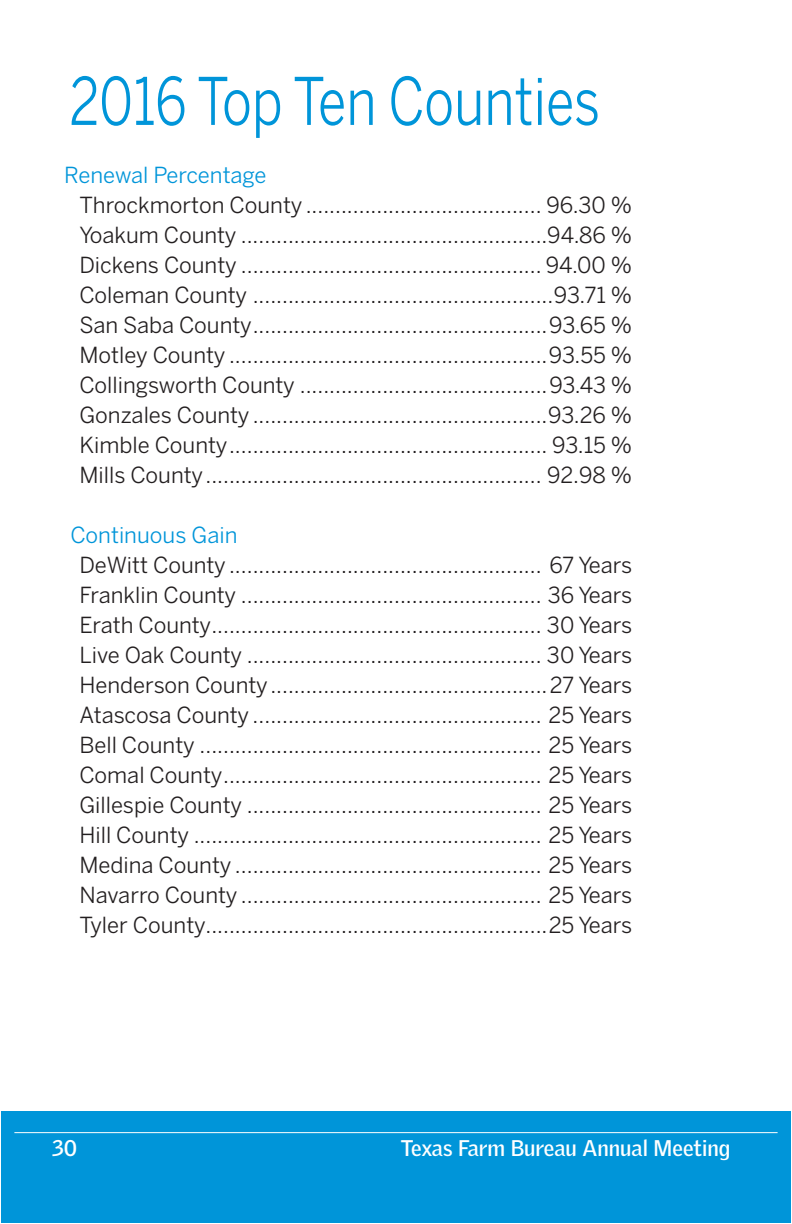
<style>
.page{position:relative;width:792px;height:1224px;background:#fff}
.page>*{position:absolute;margin:0;border:0;box-sizing:border-box;transform-origin:0 0}
.t1{font:65px "Benton Sans";color:#0095d9;scale:.8 1}
.t2{font:22px/30px "Benton Sans";color:#231f20;text-align:justify}
.t3{font:22px "Benton Sans";color:#0095d9}
.t4{font:700 22px "Griffith Gothic";color:#fff}
</style>
<div class="page">
<div style="left:1px;top:1111px;width:790px;height:112px;background:#0095d9"></div>
<hr style="left:14px;top:1132px;width:764px;height:1px;background:#fff">
<h1 class="t1" style="left:69px;top:63px;width:665px">2016 Top Ten Counties</h1>
<p class="t3" style="left:64px;top:162px;width:204px">Renewal Percentage</p>
<p class="t2" style="left:79px;top:190px;width:554px">Throckmorton County ........................................ 96.30 % Yoakum County ....................................................94.86 % Dickens County ................................................... 94.00 % Coleman County ...................................................93.71 % San Saba County ..................................................93.65 % Motley County ......................................................93.55 % Collingsworth County ..........................................93.43 % Gonzales County ..................................................93.26 % Kimble County ...................................................... 93.15 % Mills County ......................................................... 92.98 %</p>
<p class="t3" style="left:70px;top:522px;width:169px">Continuous Gain</p>
<p class="t2" style="left:79px;top:550px;width:554px">DeWitt County ..................................................... 67 Years Franklin County ................................................... 36 Years Erath County ........................................................ 30 Years Live Oak County .................................................. 30 Years Henderson County ...............................................27 Years Atascosa County ................................................. 25 Years Bell County .......................................................... 25 Years Comal County ...................................................... 25 Years Gillespie County .................................................. 25 Years Hill County ........................................................... 25 Years Medina County .................................................... 25 Years Navarro County ................................................... 25 Years Tyler County..........................................................25 Years</p>
<p class="t4" style="left:52px;top:1134px;width:27px">30</p>
<p class="t4" style="left:401px;top:1134px;width:331px">Texas Farm Bureau Annual Meeting</p>
</div>
